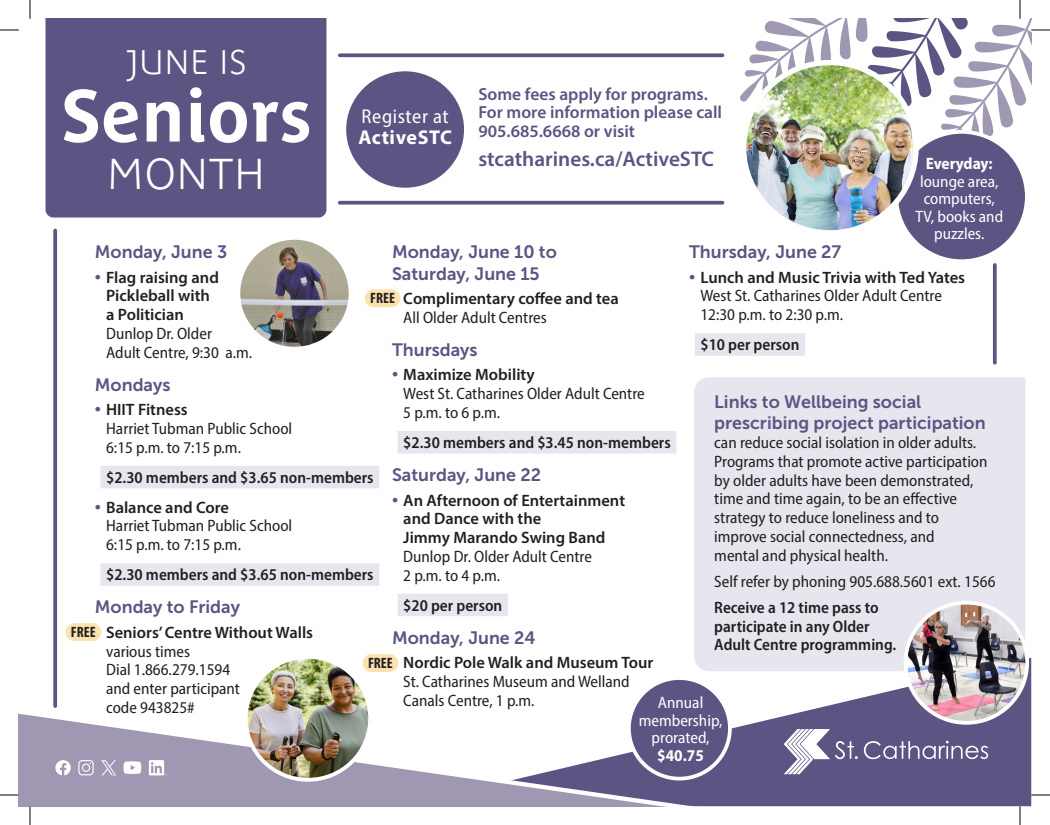
<style>
.page{position:relative;width:1050px;height:825px;background:#fff}
.page>*{position:absolute;margin:0;border:0;box-sizing:border-box;transform-origin:0 0}
.t1{font:700 72.38px "Parisine Plus Std";color:#fff}
.t2{font:700 42.75px "Parisine Plus Std Clair";letter-spacing:.03em;color:#fff}
.t3{font:700 33.75px "Parisine Plus Std Clair";letter-spacing:.03em;color:#fff}
.Paragraph_Style_1{font:600 21.25px "Myriad Pro";color:#5c5483}
.highlight_Register{font:semi-condensed 20px/21.2px "Myriad Pro";letter-spacing:.03em;color:#fff}
.date_seniors__H1{font:17.88px/21.5px "Museo Sans 700";color:#5c5483}
.body{font:17.88px/21.5px "Museo Sans 700";color:#5c5483}
.Paragraph_Style_1-2{font:600 17.5px/18.8px "Myriad Pro";color:#5c5483}
.body-2{font:semi-condensed 16.5px/18.8px "Myriad Pro";color:#231f20}
.t4{font:600 16.5px/18.8px "Myriad Pro";color:#231f20}
.Seniors_purple_rule__P{font:600 semi-condensed 16.5px "Myriad Pro";color:#231f20}
.highlight_seniors{font:semi-condensed 16.5px/17.5px "Myriad Pro";color:#fff;text-align:center}
.body-3{font:600 semi-condensed 16.5px/18.8px "Myriad Pro";color:#231f20}
.highlight_seniors-2{font:700 semi-condensed 16.5px "Myriad Pro";color:#fff}
.bullet_list{font:700 condensed 15px "Myriad Pro";color:#231f20}
.s1{font-weight:700;font-stretch:normal}
.s2{font-weight:700}
.s3{font-weight:400;font-stretch:semi-condensed;font-size:22.5px;color:#5c5483}
.s4{font-weight:400;font-stretch:semi-condensed}
.s5{font-size:22.5px;color:#5c5483}
.s6{font-weight:600;font-stretch:normal}
.s7{font-weight:700;font-stretch:condensed;font-size:15px}
</style>
<div class="page">
<div style="left:45px;top:19px;width:282px;height:199px;background:#5c5483"></div>
<svg style="left:993px;top:265px;width:4px;height:98px"></svg>
<svg style="left:53px;top:230px;width:4px;height:476px;background:#68618c"></svg>
<svg style="left:340px;top:53px;width:382px;height:4px;background:#6d6690"></svg>
<svg style="left:340px;top:201px;width:382px;height:4px;background:#6c658f"></svg>
<svg style="left:364px;top:654px;width:667px;height:152px"></svg>
<svg style="left:19px;top:710px;width:950px;height:96px"></svg>
<div style="left:344px;top:69px;width:122px;height:121px;background:#5c5483;border-radius:50%"></div>
<div style="left:342px;top:68px;width:126px;height:123px;border:4px solid #fff;border-radius:50%"></div>
<div style="left:896px;top:132px;width:131px;height:129px;background:#5c5483;border-radius:50%"></div>
<img style="left:747px;top:154px;width:169px;height:78px">
<div style="left:101px;top:466px;width:278px;height:22px;background:#e7e5ed"></div>
<div style="left:101px;top:563px;width:278px;height:23px;background:#e7e5ed"></div>
<div style="left:398px;top:431px;width:278px;height:23px;background:#e7e5ed"></div>
<div style="left:398px;top:594px;width:110px;height:22px;background:#e7e5ed"></div>
<div style="left:695px;top:333px;width:110px;height:23px;background:#e7e5ed"></div>
<img style="left:241px;top:240px;width:107px;height:106px">
<div style="left:237px;top:236px;width:115px;height:114px;border:3px solid #fff;border-radius:50%"></div>
<div style="left:66px;top:623px;width:35px;height:18px;background:#fae3af;border-radius:9px"></div>
<div style="left:365px;top:289px;width:35px;height:18px;background:#fae3af;border-radius:9px"></div>
<div style="left:363px;top:654px;width:35px;height:18px;background:#fae3af;border-radius:9px"></div>
<img style="left:246px;top:659px;width:124px;height:121px">
<div style="left:244px;top:655px;width:128px;height:127px;border:4px solid #fff;border-radius:50%"></div>
<div style="left:694px;top:377px;width:331px;height:294px;background:#e7e5ed"></div>
<div style="left:629px;top:678px;width:101px;height:101px;background:#5c5483;border-radius:50%"></div>
<div style="left:627px;top:676px;width:105px;height:105px;border:4px solid #fff;border-radius:50%"></div>
<img style="left:906px;top:603px;width:121px;height:120px">
<div style="left:904px;top:601px;width:125px;height:124px;border:4px solid #fff;border-radius:50%"></div>
<svg style="left:55px;top:760px;width:16px;height:15px"></svg>
<svg style="left:78px;top:760px;width:16px;height:15px"></svg>
<svg style="left:101px;top:760px;width:15px;height:15px"></svg>
<svg style="left:124px;top:761px;width:17px;height:13px"></svg>
<svg style="left:149px;top:760px;width:18px;height:16px"></svg>
<svg style="left:864px;top:741px;width:124px;height:18px;background:#817b9f"></svg>
<svg style="left:784px;top:729px;width:74px;height:45px"></svg>
<svg style="left:0;top:29px;width:19px;height:2px"></svg>
<svg style="left:0;top:794px;width:19px;height:2px"></svg>
<svg style="left:1031px;top:794px;width:19px;height:2px"></svg>
<svg style="left:29px;top:0;width:2px;height:19px"></svg>
<svg style="left:29px;top:806px;width:2px;height:19px"></svg>
<img style="left:740px;top:0;width:310px;height:154px">
<svg style="left:1019px;top:806px;width:2px;height:19px"></svg>
<p class="t3" style="left:126px;top:43px;width:122px">JUNE IS</p>
<p class="t1" style="left:60px;top:74px;width:253px">Seniors</p>
<p class="t2" style="left:107px;top:149px;width:159px">MONTH</p>
<p class="highlight_Register" style="left:358px;top:106px;width:95px">Register at<br><span class="s1">ActiveSTC</span></p>
<p class="Paragraph_Style_1-2" style="left:478px;top:84px;width:245px">Some fees apply for programs.<br>For more information please call<br>905.685.6668 or visit</p>
<p class="Paragraph_Style_1" style="left:478px;top:145px;width:237px">stcatharines.ca/ActiveSTC</p>
<p class="highlight_seniors" style="left:915px;top:155px;width:89px"><span class="s2">Everyday: </span>lounge area, computers,<br>TV, books and puzzles.</p>
<h1 class="date_seniors__H1" style="left:392px;top:241px;width:166px">Monday, June 10 to<br>Saturday, June 15</h1>
<p class="t4" style="left:403px;top:289px;width:217px;text-indent:-11px"><span class="s3">•</span> Complimentary coffee and tea<br><span class="s4">All Older Adult Centres</span></p>
<h1 class="date_seniors__H1" style="left:392px;top:339px;width:87px">Thursdays</h1>
<p class="body-2" style="left:403px;top:365px;width:243px;text-indent:-11px"><span class="s5">•</span> <span class="s6">Maximize Mobility<br></span>West St. Catharines Older Adult Centre<br>5 p.m. to 6 p.m.</p>
<p class="Seniors_purple_rule__P" style="left:403px;top:432px;width:269px">$2.30 members and $3.45 non-members</p>
<h1 class="date_seniors__H1" style="left:392px;top:464px;width:151px">Saturday, June 22</h1>
<p class="t4" style="left:403px;top:490px;width:223px;text-indent:-11px"><span class="s3">•</span> An Afternoon of Entertainment and Dance with the<br>Jimmy Marando Swing Band<br><span class="s4">Dunlop Dr. Older Adult Centre<br>2 p.m. to 4 p.m.</span></p>
<p class="Seniors_purple_rule__P" style="left:403px;top:595px;width:101px">$20 per person</p>
<h1 class="date_seniors__H1" style="left:392px;top:627px;width:145px">Monday, June 24</h1>
<p class="body-2" style="left:403px;top:653px;width:252px;text-indent:-35px"><span class="s7">FREE</span><span class="s5">•</span> <span class="s6">Nordic Pole Walk and Museum Tour<br></span>St. Catharines Museum and Welland<br>Canals Centre, 1 p.m.</p>
<h1 class="date_seniors__H1" style="left:689px;top:241px;width:154px">Thursday, June 27</h1>
<p class="body-2" style="left:700px;top:267px;width:266px;text-indent:-11px"><span class="s5">•</span> <span class="s6">Lunch and Music Trivia with Ted Yates<br></span>West St. Catharines Older Adult Centre<br>12:30 p.m. to 2:30 p.m.</p>
<p class="Seniors_purple_rule__P" style="left:700px;top:334px;width:101px">$10 per person</p>
<h1 class="date_seniors__H1" style="left:95px;top:241px;width:134px">Monday, June 3</h1>
<p class="t4" style="left:106px;top:267px;width:148px;text-indent:-11px"><span class="s3">•</span> Flag raising and<br>Pickleball with<br>a Politician<br><span class="s4">Dunlop Dr. Older<br>Adult Centre, 9:30 a.m.</span></p>
<h1 class="date_seniors__H1" style="left:95px;top:374px;width:77px">Mondays</h1>
<p class="body-2" style="left:106px;top:400px;width:188px;text-indent:-11px"><span class="s5">•</span> <span class="s6">HIIT Fitness<br></span>Harriet Tubman Public School<br>6:15 p.m. to 7:15 p.m.</p>
<p class="Seniors_purple_rule__P" style="left:106px;top:467px;width:269px">$2.30 members and $3.65 non-members</p>
<p class="body-2" style="left:106px;top:498px;width:188px;text-indent:-11px"><span class="s5">•</span> <span class="s6">Balance and Core<br></span>Harriet Tubman Public School<br>6:15 p.m. to 7:15 p.m.</p>
<p class="Seniors_purple_rule__P" style="left:106px;top:564px;width:269px">$2.30 members and $3.65 non-members</p>
<h1 class="date_seniors__H1" style="left:95px;top:597px;width:147px">Monday to Friday</h1>
<p class="body-2" style="left:106px;top:623px;width:208px;text-indent:-35px"><span class="s7">FREE</span><span class="s5">•</span> <span class="s6">Seniors’ Centre Without Walls </span>various times<br>Dial 1.866.279.1594<br>and enter participant<br>code 943825#</p>
<p class="bullet_list" style="left:370px;top:289px;width:26px">FREE</p>
<p class="body" style="left:714px;top:391px;width:273px">Links to Wellbeing social prescribing project participation</p>
<p class="body-2" style="left:714px;top:433px;width:275px">can reduce social isolation in older adults.<br>Programs that promote active participation by older adults have been demonstrated, time and time again, to be an effective strategy to reduce loneliness and to improve social connectedness, and<br>mental and physical health.</p>
<p class="body-2" style="left:714px;top:572px;width:283px">Self refer by phoning 905.688.5601 ext. 1566</p>
<p class="body-3" style="left:714px;top:598px;width:184px">Receive a 12 time pass to participate in any Older<br>Adult Centre programming.</p>
<p class="highlight_seniors" style="left:639px;top:694px;width:85px">Annual membership, prorated,</p>
<p class="highlight_seniors-2" style="left:657px;top:745px;width:48px">$40.75</p>
</div>
